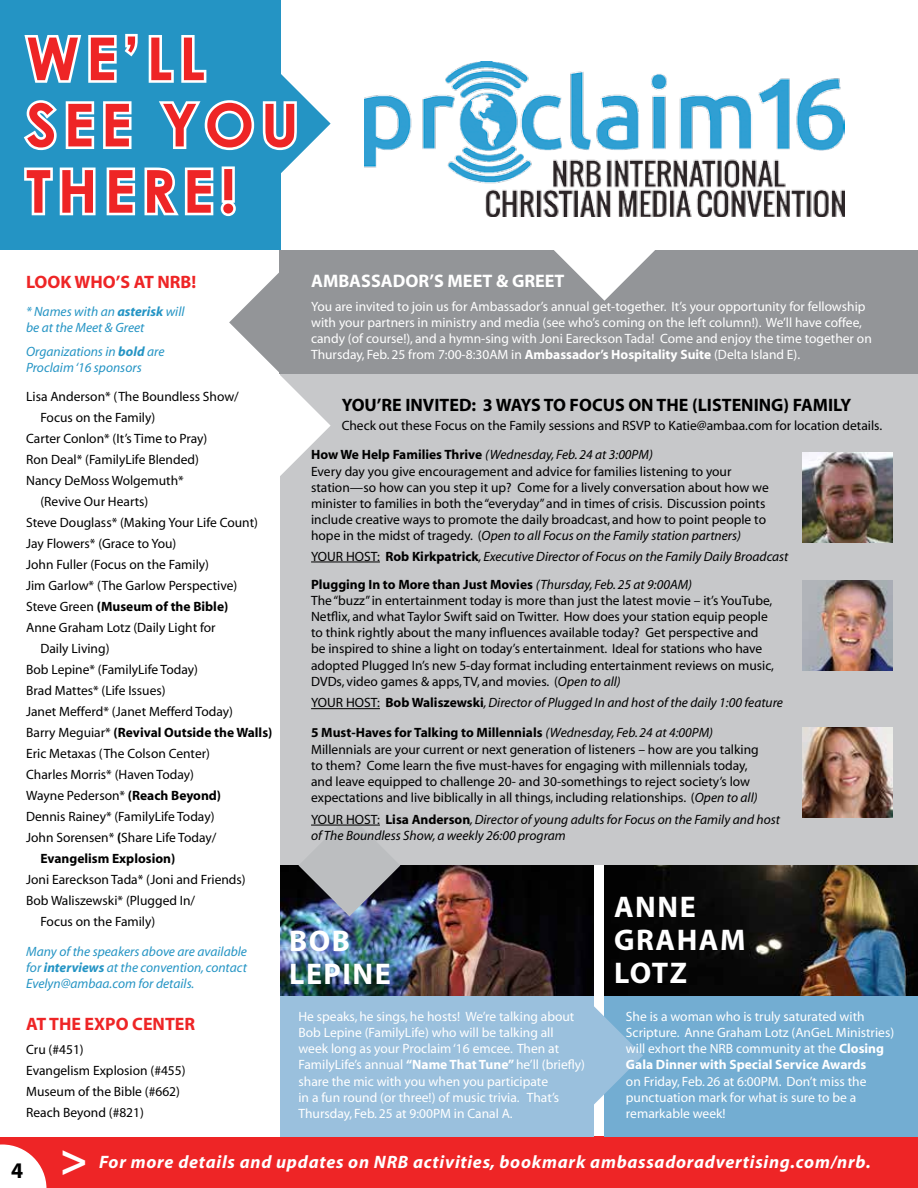
<style>
.page{position:relative;width:918px;height:1188px;background:#fff}
.page>*{position:absolute;margin:0;border:0;box-sizing:border-box;transform-origin:0 0}
.t1{font:700 59.25px/66.3px "Century Gothic";letter-spacing:.11em;color:#ee2526}
.t2{font:700 46.5px "Myriad";color:#fff}
.t3{font:700 30px/33px "Myriad";letter-spacing:.05em;color:#fff}
.t4{font:700 22.35px "Myriad";color:#000}
.t5{font:700 18.15px "Myriad";color:#fff}
.t6{font:italic 700 18px "Myriad";letter-spacing:.04em;color:#fff}
.t7{font:700 18px "Myriad";color:#000}
.t8{font:700 18px "Myriad";color:#ee2526}
.t9{font:13.5px/16.2px "Myriad";color:#000}
.t10{font:13.5px/16.2px "Myriad";color:#fff}
.t11{font:italic 13.5px/16.2px "Myriad";color:#000}
.t12{font:italic 13.5px/16.2px "Myriad";color:#2494c4}
.t13{font:700 13.5px "Myriad";color:#000}
.s1{font-weight:700}
.s2{font-weight:400}
.s3{font-style:italic}
.s4{font-style:normal}
.s5{font-weight:700;font-style:normal}
</style>
<div class="page">
<div style="left:280px;top:373px;width:638px;height:492px;background:#c7c8ca"></div>
<div style="left:0;top:1136px;width:918px;height:52px;background:#ee2526"></div>
<svg style="left:0;top:1144px;width:46px;height:44px"></svg>
<div style="left:0;top:0;width:280px;height:250px;background:#2494c4"></div>
<svg style="left:23px;top:31px;width:308px;height:189px"></svg>
<svg style="left:229px;top:272px;width:102px;height:204px"></svg>
<div style="left:280px;top:956px;width:314px;height:180px;background:#9ac0dd"></div>
<div style="left:604px;top:918px;width:314px;height:218px;background:#73add2"></div>
<img style="left:604px;top:865px;width:314px;height:131px">
<div style="left:280px;top:250px;width:638px;height:123px;background:#939598"></div>
<svg style="left:554px;top:250px;width:101px;height:51px"></svg>
<img style="left:280px;top:865px;width:314px;height:131px">
<svg style="left:299px;top:815px;width:101px;height:101px"></svg>
<svg style="left:594px;top:1006px;width:49px;height:99px"></svg>
<img style="left:364px;top:61px;width:480px;height:156px">
<hr style="left:311px;top:562px;width:69px;height:1px;background:#000">
<hr style="left:311px;top:708px;width:69px;height:1px;background:#000">
<hr style="left:311px;top:825px;width:69px;height:1px;background:#000">
<img style="left:802px;top:453px;width:90px;height:90px">
<img style="left:802px;top:580px;width:90px;height:90px">
<img style="left:802px;top:727px;width:90px;height:90px">
<h1 class="t1" style="left:26px;top:24px;width:274px">WE’LL<br>SEE YOU<br>THERE!</h1>
<h3 class="t8" style="left:26px;top:273px;width:172px">LOOK WHO’S AT NRB!</h3>
<p class="t12" style="left:26px;top:304px;width:160px">* Names with an <span class="s1">asterisk</span> will be at the Meet &amp; Greet</p>
<p class="t12" style="left:26px;top:344px;width:140px">Organizations in <span class="s1">bold</span> are<br>Proclaim ‘16 sponsors</p>
<p class="t9" style="left:26px;top:389px;width:214px">Lisa Anderson* (The Boundless Show/</p>
<p class="t9" style="left:40px;top:410px;width:116px">Focus on the Family)</p>
<p class="t9" style="left:26px;top:431px;width:183px">Carter Conlon* (It’s Time to Pray)</p>
<p class="t9" style="left:26px;top:452px;width:174px">Ron Deal* (FamilyLife Blended)</p>
<p class="t9" style="left:26px;top:473px;width:159px">Nancy DeMoss Wolgemuth*</p>
<p class="t9" style="left:40px;top:494px;width:109px">(Revive Our Hearts)</p>
<p class="t9" style="left:26px;top:515px;width:233px">Steve Douglass* (Making Your Life Count)</p>
<p class="t9" style="left:26px;top:536px;width:152px">Jay Flowers* (Grace to You)</p>
<p class="t9" style="left:26px;top:557px;width:184px">John Fuller (Focus on the Family)</p>
<p class="t9" style="left:26px;top:578px;width:213px">Jim Garlow* (The Garlow Perspective)</p>
<p class="t13" style="left:26px;top:600px;width:204px"><span class="s2">Steve Green</span> (Museum of the Bible)</p>
<p class="t9" style="left:26px;top:620px;width:191px">Anne Graham Lotz (Daily Light for</p>
<p class="t9" style="left:40px;top:641px;width:71px">Daily Living)</p>
<p class="t9" style="left:26px;top:662px;width:173px">Bob Lepine* (FamilyLife Today)</p>
<p class="t9" style="left:26px;top:683px;width:141px">Brad Mattes* (Life Issues)</p>
<p class="t9" style="left:26px;top:704px;width:208px">Janet Mefferd* (Janet Mefferd Today)</p>
<p class="t13" style="left:26px;top:726px;width:248px"><span class="s2">Barry Meguiar*</span> (Revival Outside the Walls)</p>
<p class="t9" style="left:26px;top:746px;width:185px">Eric Metaxas (The Colson Center)</p>
<p class="t9" style="left:26px;top:767px;width:169px">Charles Morris* (Haven Today)</p>
<p class="t9" style="left:26px;top:788px;width:197px">Wayne Pederson* <span class="s1">(Reach Beyond)</span></p>
<p class="t9" style="left:26px;top:809px;width:190px">Dennis Rainey* (FamilyLife Today)</p>
<p class="t9" style="left:26px;top:830px;width:192px">John Sorensen* <span class="s1">(</span>Share Life Today/</p>
<p class="t13" style="left:40px;top:852px;width:136px">Evangelism Explosion)</p>
<p class="t9" style="left:26px;top:872px;width:221px">Joni Eareckson Tada* (Joni and Friends)</p>
<p class="t9" style="left:26px;top:893px;width:171px">Bob Waliszewski* (Plugged In/</p>
<p class="t9" style="left:40px;top:914px;width:116px">Focus on the Family)</p>
<p class="t12" style="left:26px;top:944px;width:222px;text-align:justify">Many of the speakers above are available for <span class="s1">interviews</span> at the convention, contact Evelyn@ambaa.com for details.</p>
<h3 class="t8" style="left:26px;top:1015px;width:171px">AT THE EXPO CENTER</h3>
<p class="t9" style="left:26px;top:1040px;width:161px;line-height:21px">Cru (#451)<br>Evangelism Explosion (#455)<br>Museum of the Bible (#662)<br>Reach Beyond (#821)</p>
<h3 class="t5" style="left:311px;top:272px;width:255px">AMBASSADOR’S MEET &amp; GREET</h3>
<p class="t10" style="left:311px;top:299px;width:562px">You are invited to join us for Ambassador’s annual get-together. It’s your opportunity for fellowship with your partners in ministry and media (see who’s coming on the left column!). We’ll have coffee, candy (of course!), and a hymn-sing with Joni Eareckson Tada! Come and enjoy the time together on Thursday, Feb. 25 from 7:00-8:30AM in <span class="s1">Ambassador’s Hospitality Suite</span> (Delta Island E).</p>
<h3 class="t7" style="left:342px;top:395px;width:511px">YOU’RE INVITED: 3 WAYS TO FOCUS ON THE (LISTENING) FAMILY</h3>
<p class="t9" style="left:342px;top:418px;width:542px">Check out these Focus on the Family sessions and RSVP to Katie@ambaa.com for location details.</p>
<p class="t9" style="left:311px;top:447px;width:459px"><span class="s1">How We Help Families Thrive</span> <span class="s3">(Wednesday, Feb. 24 at 3:00PM)<br></span>Every day you give encouragement and advice for families listening to your station—so how can you step it up? Come for a lively conversation about how we minister to families in both the “everyday” and in times of crisis. Discussion points include creative ways to promote the daily broadcast, and how to point people to hope in the midst of tragedy. (<span class="s3">Open to all Focus on the Family station partners)</span></p>
<p class="t11" style="left:311px;top:549px;width:479px"><span class="s4">YOUR HOST:</span> <span class="s5">Rob Kirkpatrick</span>, Executive Director of Focus on the Family Daily Broadcast</p>
<p class="t9" style="left:311px;top:577px;width:464px"><span class="s1">Plugging In to More than Just Movies</span> <span class="s3">(Thursday, Feb. 25 at 9:00AM)<br></span>The “buzz” in entertainment today is more than just the latest movie – it’s YouTube, Netflix, and what Taylor Swift said on Twitter. How does your station equip people to think rightly about the many influences available today? Get perspective and be inspired to shine a light on today’s entertainment. Ideal for stations who have adopted Plugged In’s new 5-day format including entertainment reviews on music, DVDs, video games &amp; apps, TV, and movies. (<span class="s3">Open to all)</span></p>
<p class="t11" style="left:311px;top:695px;width:473px"><span class="s4">YOUR HOST:</span> <span class="s5">Bob Waliszewski</span>, Director of Plugged In and host of the daily 1:00 feature</p>
<p class="t9" style="left:311px;top:725px;width:449px"><span class="s1">5 Must-Haves for Talking to Millennials</span> <span class="s3">(Wednesday, Feb. 24 at 4:00PM)<br></span>Millennials are your current or next generation of listeners – how are you talking to them? Come learn the five must-haves for engaging with millennials today, and leave equipped to challenge 20- and 30-somethings to reject society’s low expectations and live biblically in all things, including relationships. (<span class="s3">Open to all)</span></p>
<p class="t11" style="left:311px;top:812px;width:471px"><span class="s4">YOUR HOST:</span> <span class="s5">Lisa Anderson</span>, Director of young adults for Focus on the Family and host of The Boundless Show, a weekly 26:00 program</p>
<h3 class="t3" style="left:289px;top:925px;width:103px">BOB<br>LEPINE</h3>
<p class="t10" style="left:299px;top:1009px;width:288px">He speaks, he sings, he hosts! We’re talking about Bob Lepine (FamilyLife) who will be talking all week long as your Proclaim ‘16 emcee. Then at FamilyLife’s annual <span class="s1">“Name That Tune”</span> he’ll (briefly) share the mic with you when you participate<br>in a fun round (or three!) of music trivia. That’s Thursday, Feb. 25 at 9:00PM in Canal A.</p>
<h3 class="t3" style="left:614px;top:891px;width:133px">ANNE<br>GRAHAM<br>LOTZ</h3>
<p class="t10" style="left:626px;top:1009px;width:270px">She is a woman who is truly saturated with Scripture. Anne Graham Lotz (AnGeL Ministries) will exhort the NRB community at the <span class="s1">Closing Gala Dinner with Special Service Awards</span></p>
<p class="t10" style="left:626px;top:1074px;width:242px">on Friday, Feb. 26 at 6:00PM. Don’t miss the punctuation mark for what is sure to be a remarkable week!</p>
<h2 class="t2" style="left:60px;top:1135px;width:29px">&gt;</h2>
<h3 class="t4" style="left:11px;top:1159px;width:14px">4</h3>
<h3 class="t6" style="left:99px;top:1153px;width:773px">For more details and updates on NRB activities, bookmark ambassadoradvertising.com/nrb.</h3>
</div>
